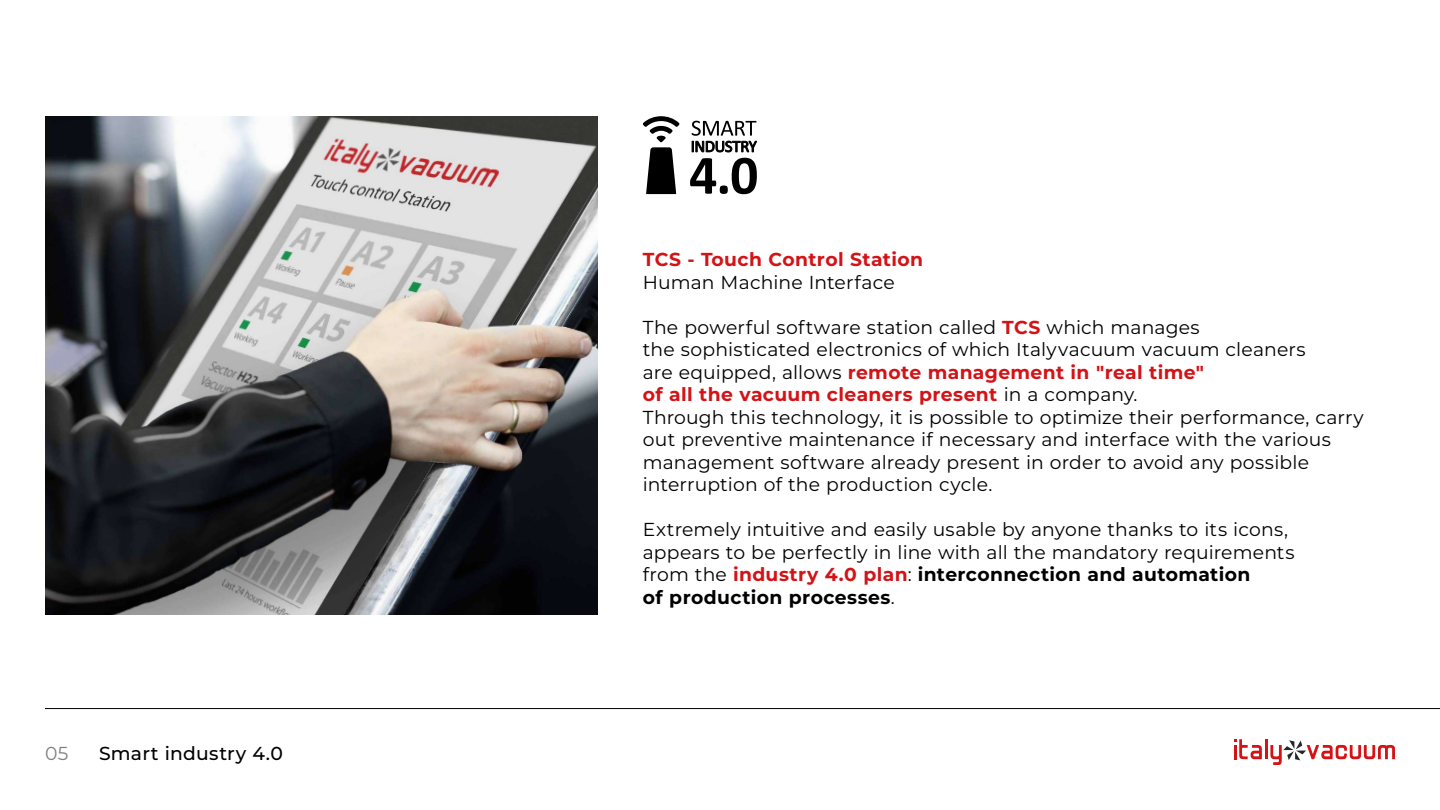
<style>
.page{position:relative;width:1440px;height:810px;background:#fff}
.page>*{position:absolute;margin:0;border:0;box-sizing:border-box;transform-origin:0 0}
.t1{font:18.75px/22.5px "Montserrat";letter-spacing:.01em;color:#000}
.t2{font:700 18.75px "Montserrat";letter-spacing:.02em;color:#d41317}
.t3{font:500 18.75px "Montserrat";letter-spacing:.015em;color:#000}
.t4{font:18.75px "Montserrat";color:#808080}
.s1{font-weight:700;color:#d41317}
.s2{font-weight:700}
</style>
<div class="page">
<svg style="left:1234px;top:739px;width:28px;height:20px"></svg>
<hr style="left:1265px;top:739px;width:3px;height:20px;background:#d41317">
<svg style="left:1270px;top:740px;width:125px;height:25px"></svg>
<img style="left:45px;top:116px;width:553px;height:499px">
<hr style="left:45px;top:708px;width:1395px;height:1px;background:#000">
<svg style="left:692px;top:121px;width:65px;height:31px"></svg>
<svg style="left:690px;top:158px;width:67px;height:36px"></svg>
<svg style="left:643px;top:116px;width:37px;height:78px"></svg>
<p class="t4" style="left:45px;top:741px;width:25px">05</p>
<p class="t3" style="left:99px;top:741px;width:185px">Smart industry 4.0</p>
<p class="t2" style="left:643px;top:247px;width:282px">TCS - Touch Control Station</p>
<p class="t1" style="left:643px;top:270px;width:254px">Human Machine Interface</p>
<p class="t1" style="left:643px;top:315px;width:722px">The powerful software station called <span class="s1">TCS</span> which manages<br>the sophisticated electronics of which Italyvacuum vacuum cleaners<br>are equipped, allows <span class="s1">remote management in "real time"<br>of all the vacuum cleaners present</span> in a company.<br>Through this technology, it is possible to optimize their performance, carry out preventive maintenance if necessary and interface with the various management software already present in order to avoid any possible interruption of the production cycle.</p>
<p class="t1" style="left:643px;top:518px;width:653px">Extremely intuitive and easily usable by anyone thanks to its icons, appears to be perfectly in line with all the mandatory requirements from the <span class="s1">industry 4.0 plan</span>: <span class="s2">interconnection and automation<br>of production processes</span>.</p>
</div>
